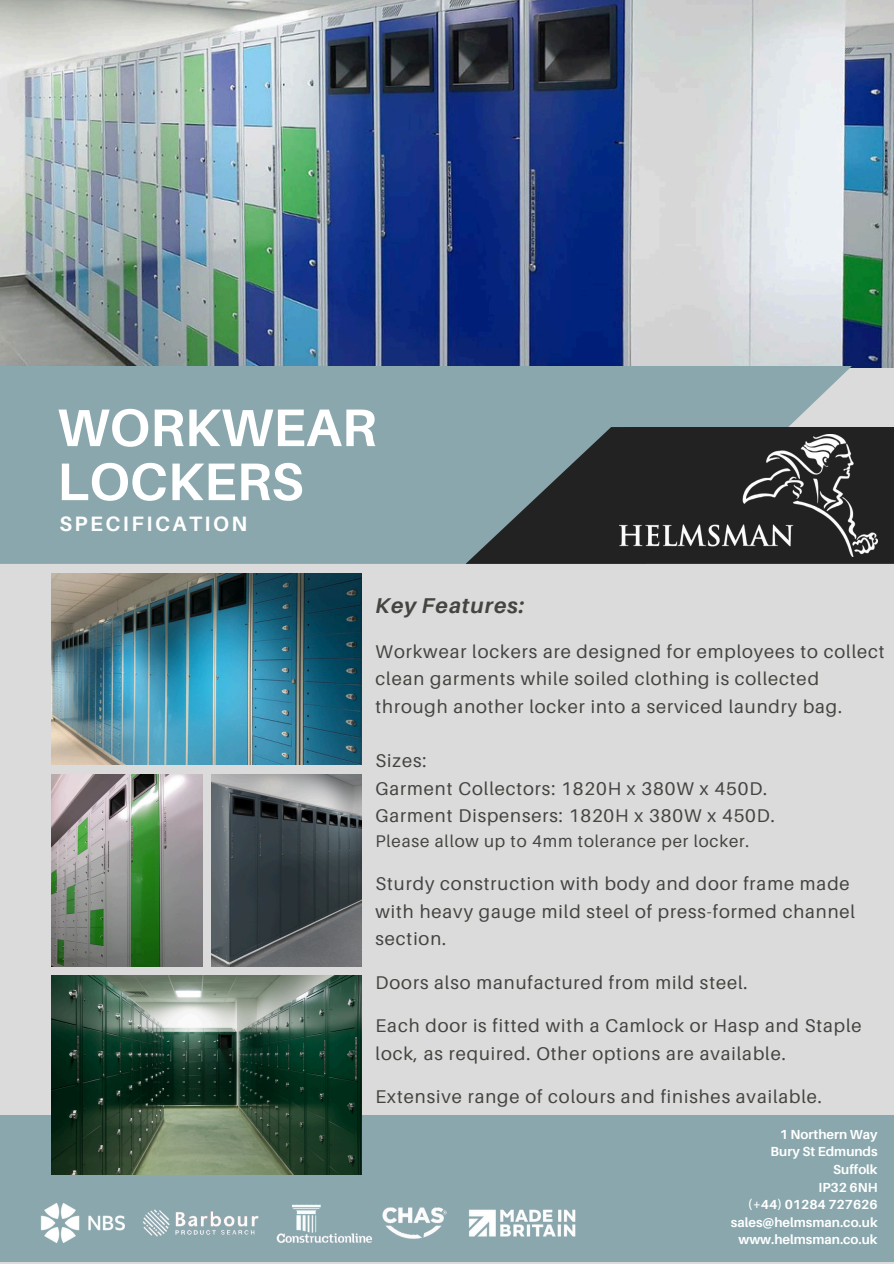
<style>
.page{position:relative;width:894px;height:1264px;background:#fff}
.page>*{position:absolute;margin:0;border:0;box-sizing:border-box;transform-origin:0 0}
.t1{font:700 52.95px/54px "Aileron";color:#fff}
.t2{font:italic 700 21.45px "Aileron";letter-spacing:.05em;color:#444440}
.t3{font:700 20.85px "Aileron";letter-spacing:.12em;color:#fff}
.t4{font:18.45px/27.3px "Aileron";letter-spacing:.05em;color:#444440}
.t5{font:16.95px "Aileron";letter-spacing:.05em;color:#444440}
.t6{font:700 13.2px "Aileron";color:#fff}
</style>
<div class="page">
<div style="left:0;top:0;width:893px;height:1263px;background:#dbdbdb"></div>
<img style="left:51px;top:774px;width:151px;height:192px">
<img style="left:51px;top:573px;width:311px;height:191px">
<img style="left:211px;top:774px;width:151px;height:192px">
<img style="left:0;top:0;width:893px;height:367px">
<div style="left:0;top:1114px;width:893px;height:147px;background:#89a7ac"></div>
<img style="left:51px;top:975px;width:311px;height:199px">
<div style="left:0;top:366px;width:851px;height:198px;background:#89a7ac"></div>
<svg style="left:465px;top:427px;width:428px;height:137px;background:#485355"></svg>
<img style="left:619px;top:434px;width:258px;height:122px">
<img style="left:40px;top:1203px;width:536px;height:40px">
<p class="t1" style="left:57px;top:399px;width:320px">WORKWEAR<br>LOCKERS</p>
<h4 class="t3" style="left:59px;top:511px;width:189px">SPECIFICATION</h4>
<h4 class="t2" style="left:375px;top:591px;width:150px">Key Features:</h4>
<h4 class="t4" style="left:375px;top:637px;width:510px">Workwear lockers are designed for employees to collect clean garments while soiled clothing is collected through another locker into a serviced laundry bag.</h4>
<h4 class="t4" style="left:375px;top:746px;width:401px">Sizes:<br>Garment Collectors: 1820H x 380W x 450D.<br>Garment Dispensers: 1820H x 380W x 450D.</h4>
<h4 class="t5" style="left:375px;top:830px;width:375px">Please allow up to 4mm tolerance per locker.</h4>
<p class="t4" style="left:375px;top:869px;width:481px">Sturdy construction with body and door frame made with heavy gauge mild steel of press-formed channel section.</p>
<p class="t4" style="left:375px;top:968px;width:373px">Doors also manufactured from mild steel.</p>
<p class="t4" style="left:375px;top:1011px;width:487px">Each door is fitted with a Camlock or Hasp and Staple</p>
<p class="t4" style="left:375px;top:1039px;width:411px">lock, as required. Other options are available.</p>
<p class="t4" style="left:375px;top:1082px;width:447px">Extensive range of colours and finishes available.</p>
<h1 class="t6" style="left:779px;top:1126px;width:99px">1 Northern Way</h1>
<h2 class="t6" style="left:770px;top:1143px;width:108px">Bury St Edmunds</h2>
<p class="t6" style="left:833px;top:1161px;width:46px">Suffolk</p>
<p class="t6" style="left:818px;top:1178px;width:61px">IP32 6NH</p>
<h3 class="t6" style="left:747px;top:1196px;width:131px">(+44) 01284 727626</h3>
<h4 class="t6" style="left:730px;top:1213px;width:148px">sales@helmsman.co.uk</h4>
<h4 class="t6" style="left:738px;top:1231px;width:141px">www.helmsman.co.uk</h4>
</div>
